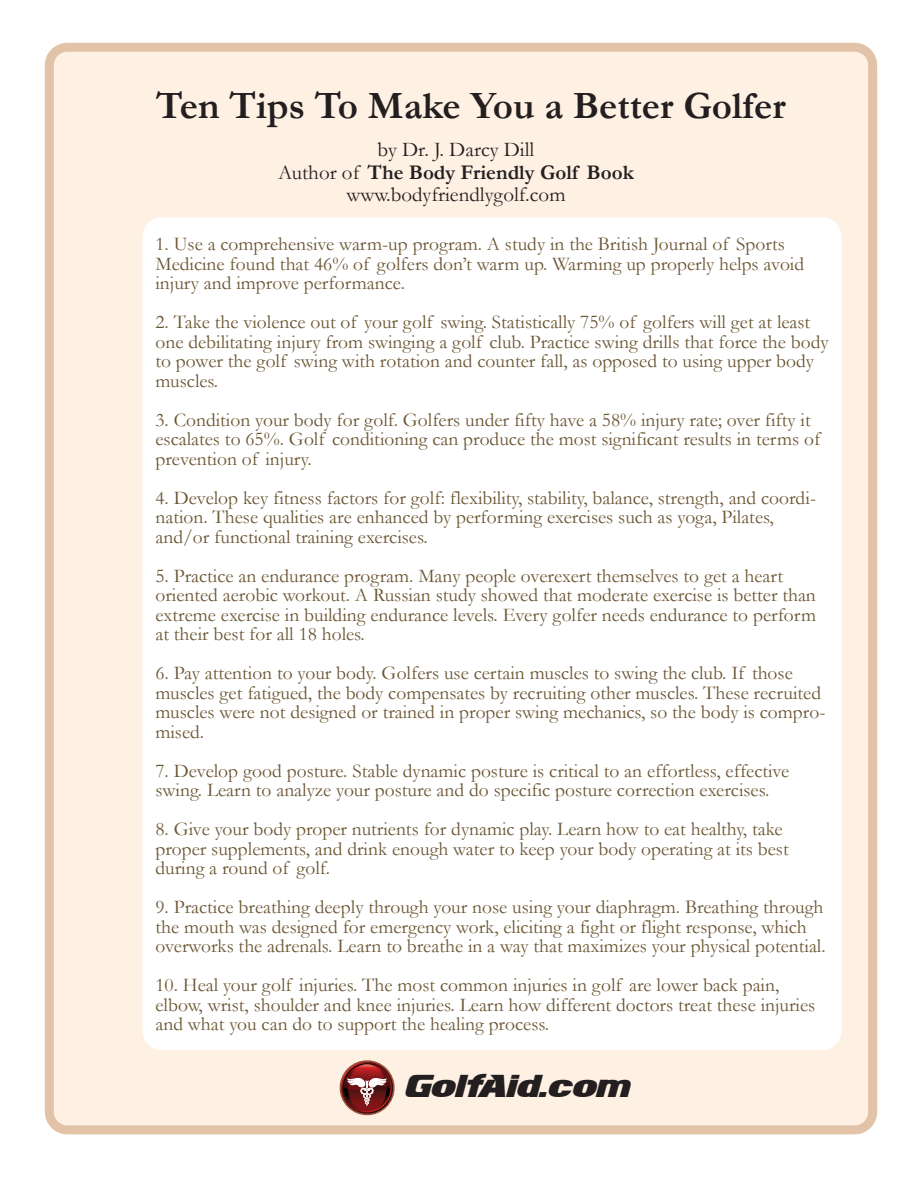
<style>
.page{position:relative;width:918px;height:1188px;background:#fff}
.page>*{position:absolute;margin:0;border:0;box-sizing:border-box;transform-origin:0 0}
.t1{font:700 39px "Garamond";color:#231f20}
.t2{font:31.5px "Infinite Justice";color:#231f20}
.t3{font:21px/22.5px "Garamond";color:#231f20;text-align:center}
.t4{font:19.5px/19.5px "Garamond";color:#6b5633}
.s1{font-weight:700}
</style>
<div class="page">
<div style="left:49px;top:47px;width:824px;height:1083px;background:#fef0e3;border-radius:18px"></div>
<div style="left:45px;top:43px;width:832px;height:1091px;border:9px solid #e3c3a8;border-radius:18px"></div>
<div style="left:142px;top:218px;width:700px;height:832px;background:#fff;border-radius:19px"></div>
<svg style="left:339px;top:1060px;width:56px;height:56px"></svg>
<h1 class="t1" style="left:156px;top:80px;width:631px">Ten Tips To Make You a Better Golfer</h1>
<p class="t3" style="left:278px;top:138px;width:357px">by Dr. J. Darcy Dill<br>Author of <span class="s1">The Body Friendly Golf Book </span>www.bodyfriendlygolf.com</p>
<p class="t4" style="left:155px;top:234px;width:650px">1. Use a comprehensive warm-up program. A study in the British Journal of Sports<br>Medicine found that 46% of golfers don’t warm up. Warming up properly helps avoid injury and improve performance.</p>
<p class="t4" style="left:155px;top:312px;width:675px">2. Take the violence out of your golf swing. Statistically 75% of golfers will get at least one debilitating injury from swinging a golf club. Practice swing drills that force the body to power the golf swing with rotation and counter fall, as opposed to using upper body muscles.</p>
<p class="t4" style="left:155px;top:410px;width:666px">3. Condition your body for golf. Golfers under fifty have a 58% injury rate; over fifty it escalates to 65%. Golf conditioning can produce the most significant results in terms of prevention of injury.</p>
<p class="t4" style="left:155px;top:488px;width:662px">4. Develop key fitness factors for golf: flexibility, stability, balance, strength, and coordi&shy;nation. These qualities are enhanced by performing exercises such as yoga, Pilates, and/or functional training exercises.</p>
<p class="t4" style="left:155px;top:566px;width:662px">5. Practice an endurance program. Many people overexert themselves to get a heart oriented aerobic workout. A Russian study showed that moderate exercise is better than extreme exercise in building endurance levels. Every golfer needs endurance to perform at their best for all 18 holes.</p>
<p class="t4" style="left:155px;top:663px;width:672px">6. Pay attention to your body. Golfers use certain muscles to swing the club. If those muscles get fatigued, the body compensates by recruiting other muscles. These recruited muscles were not designed or trained in proper swing mechanics, so the body is compro&shy;mised.</p>
<p class="t4" style="left:155px;top:761px;width:635px">7. Develop good posture. Stable dynamic posture is critical to an effortless, effective swing. Learn to analyze your posture and do specific posture correction exercises.</p>
<p class="t4" style="left:155px;top:819px;width:635px">8. Give your body proper nutrients for dynamic play. Learn how to eat healthy, take proper supplements, and drink enough water to keep your body operating at its best during a round of golf.</p>
<p class="t4" style="left:155px;top:897px;width:672px">9. Practice breathing deeply through your nose using your diaphragm. Breathing through the mouth was designed for emergency work, eliciting a fight or flight response, which overworks the adrenals. Learn to breathe in a way that maximizes your physical potential.</p>
<p class="t4" style="left:155px;top:975px;width:661px">10. Heal your golf injuries. The most common injuries in golf are lower back pain, elbow, wrist, shoulder and knee injuries. Learn how different doctors treat these injuries and what you can do to support the healing process.</p>
<h2 class="t2" style="left:404px;top:1069px;width:227px">GolfAid.com</h2>
</div>
